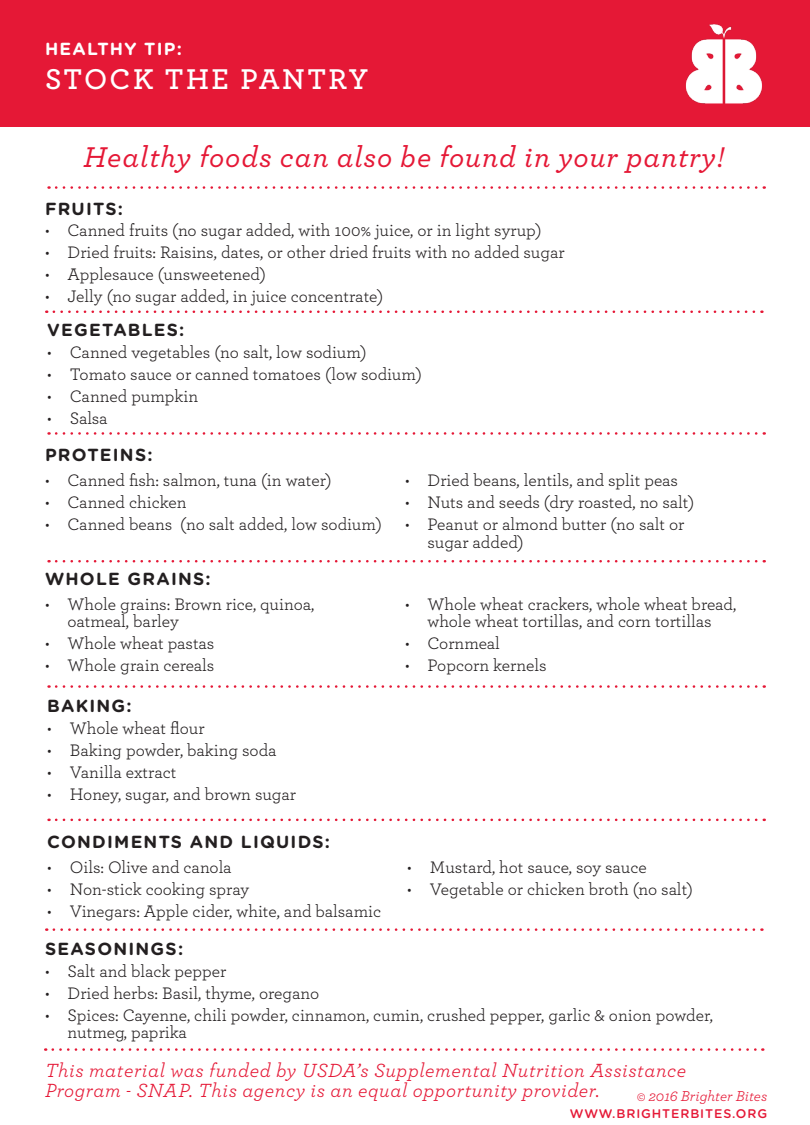
<style>
.page{position:relative;width:810px;height:1125px;background:#fff}
.page>*{position:absolute;margin:0;border:0;box-sizing:border-box;transform-origin:0 0}
.t1{font:italic 500 30px "Archer";letter-spacing:.03em;color:#e51836}
.t2{font:600 30px "Archer";letter-spacing:.08em;color:#fff}
.t3{font:italic 20px "Archer";letter-spacing:.03em;color:#e51836}
.t4{font:17.5px/17.5px "Archer";color:#231f20}
.t5{font:700 17.5px "Gotham Rounded";letter-spacing:.07em;color:#231f20}
.t6{font:700 17.5px "Gotham Rounded";letter-spacing:.07em;color:#fff}
.t7{font:italic 15px "Archer";color:#e51836}
.t8{font:500 12.5px "Gotham Rounded";letter-spacing:.07em;color:#e51836}
</style>
<div class="page">
<div style="left:0;top:0;width:810px;height:126px;background:#e51836"></div>
<svg style="left:56px;top:186px;width:709px;height:3px"></svg>
<svg style="left:53px;top:1048px;width:710px;height:3px"></svg>
<svg style="left:54px;top:311px;width:708px;height:2px"></svg>
<svg style="left:56px;top:432px;width:709px;height:3px"></svg>
<svg style="left:56px;top:560px;width:709px;height:2px"></svg>
<svg style="left:56px;top:685px;width:709px;height:3px"></svg>
<svg style="left:56px;top:819px;width:709px;height:2px"></svg>
<svg style="left:54px;top:928px;width:708px;height:3px"></svg>
<img style="left:685px;top:24px;width:77px;height:80px">
<p class="t6" style="left:45px;top:36px;width:139px">HEALTHY TIP:</p>
<p class="t2" style="left:45px;top:57px;width:325px">STOCK THE PANTRY</p>
<p class="t1" style="left:83px;top:135px;width:643px">Healthy foods can also be found in your pantry!</p>
<p class="t5" style="left:45px;top:196px;width:80px">FRUITS:</p>
<p class="t4" style="left:45px;top:221px;width:498px">• Canned fruits (no sugar added, with 100% juice, or in light syrup)</p>
<p class="t4" style="left:45px;top:243px;width:521px">• Dried fruits: Raisins, dates, or other dried fruits with no added sugar</p>
<p class="t4" style="left:45px;top:265px;width:222px">• Applesauce (unsweetened)</p>
<p class="t4" style="left:45px;top:287px;width:340px">• Jelly (no sugar added, in juice concentrate)</p>
<p class="t5" style="left:47px;top:317px;width:139px">VEGETABLES:</p>
<p class="t4" style="left:47px;top:343px;width:321px">• Canned vegetables (no salt, low sodium)</p>
<p class="t4" style="left:47px;top:365px;width:376px">• Tomato sauce or canned tomatoes (low sodium)</p>
<p class="t4" style="left:47px;top:387px;width:152px">• Canned pumpkin</p>
<p class="t4" style="left:47px;top:409px;width:62px">• Salsa</p>
<p class="t5" style="left:45px;top:442px;width:109px">PROTEINS:</p>
<p class="t4" style="left:45px;top:471px;width:288px">• Canned fish: salmon, tuna (in water)</p>
<p class="t4" style="left:45px;top:493px;width:143px">• Canned chicken</p>
<p class="t4" style="left:45px;top:515px;width:338px">• Canned beans (no salt added, low sodium)</p>
<p class="t5" style="left:45px;top:566px;width:167px">WHOLE GRAINS:</p>
<p class="t4" style="left:68px;top:595px;width:248px;text-indent:-22px">• Whole grains: Brown rice, quinoa, oatmeal, barley</p>
<p class="t4" style="left:45px;top:634px;width:171px">• Whole wheat pastas</p>
<p class="t4" style="left:45px;top:656px;width:171px">• Whole grain cereals</p>
<p class="t5" style="left:47px;top:693px;width:86px">BAKING:</p>
<p class="t4" style="left:47px;top:718px;width:159px">• Whole wheat flour</p>
<p class="t4" style="left:47px;top:740px;width:231px">• Baking powder, baking soda</p>
<p class="t4" style="left:47px;top:762px;width:131px">• Vanilla extract</p>
<p class="t4" style="left:47px;top:784px;width:250px">• Honey, sugar, and brown sugar</p>
<p class="t5" style="left:47px;top:829px;width:284px">CONDIMENTS AND LIQUIDS:</p>
<p class="t4" style="left:47px;top:858px;width:186px">• Oils: Olive and canola</p>
<p class="t4" style="left:47px;top:880px;width:203px">• Non-stick cooking spray</p>
<p class="t4" style="left:47px;top:902px;width:335px">• Vinegars: Apple cider, white, and balsamic</p>
<p class="t4" style="left:405px;top:471px;width:275px">• Dried beans, lentils, and split peas</p>
<p class="t4" style="left:405px;top:493px;width:291px">• Nuts and seeds (dry roasted, no salt)</p>
<p class="t4" style="left:428px;top:515px;width:258px;text-indent:-22px">• Peanut or almond butter (no salt or sugar added)</p>
<p class="t4" style="left:405px;top:595px;width:333px;text-align:center">• Whole wheat crackers, whole wheat bread, whole wheat tortillas, and corn tortillas</p>
<p class="t4" style="left:405px;top:634px;width:96px">• Cornmeal</p>
<p class="t4" style="left:405px;top:656px;width:143px">• Popcorn kernels</p>
<p class="t4" style="left:407px;top:858px;width:241px">• Mustard, hot sauce, soy sauce</p>
<p class="t4" style="left:407px;top:880px;width:287px">• Vegetable or chicken broth (no salt)</p>
<p class="t5" style="left:45px;top:936px;width:140px">SEASONINGS:</p>
<p class="t4" style="left:45px;top:961px;width:183px">• Salt and black pepper</p>
<p class="t4" style="left:45px;top:983px;width:276px">• Dried herbs: Basil, thyme, oregano</p>
<p class="t4" style="left:68px;top:1005px;width:647px;text-indent:-22px">• Spices: Cayenne, chili powder, cinnamon, cumin, crushed pepper, garlic &amp; onion powder, nutmeg, paprika</p>
<p class="t3" style="left:45px;top:1056px;width:643px">This material was funded by USDA’s Supplemental Nutrition Assistance</p>
<p class="t3" style="left:45px;top:1076px;width:556px">Program - SNAP. This agency is an equal opportunity provider.</p>
<p class="t7" style="left:637px;top:1085px;width:132px">© 2016 Brighter Bites</p>
<p class="t8" style="left:570px;top:1105px;width:199px">WWW.BRIGHTERBITES.ORG</p>
</div>
